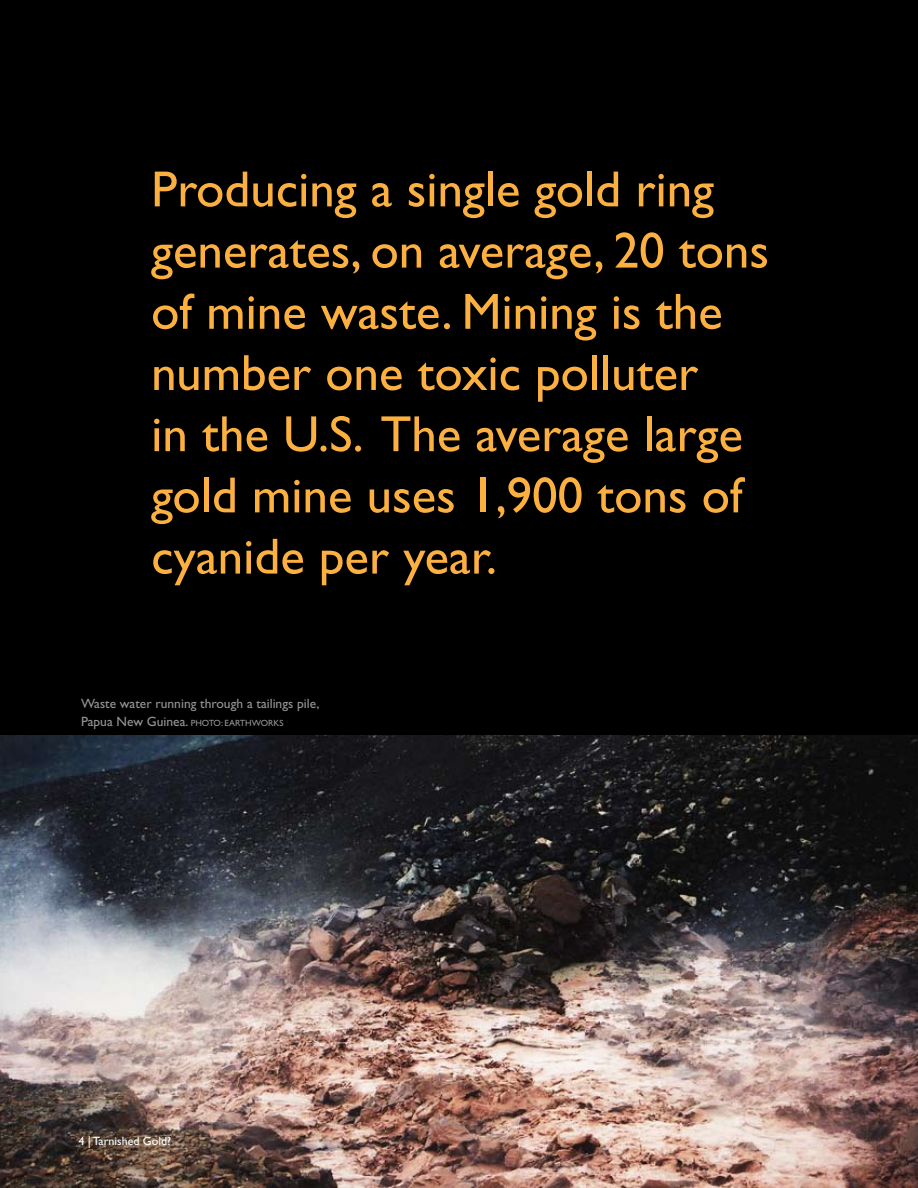
<style>
.page{position:relative;width:918px;height:1188px;background:#000}
.page>*{position:absolute;margin:0;border:0;box-sizing:border-box;transform-origin:0 0}
.t1{font:51px/61.2px "Gill Sans";color:#fbb040}
.t2{font:13.5px "Gill Sans";color:#939598}
.t3{font:12px "Gill Sans";color:#fff}
.t4{font:9px "Gill Sans";color:#939598}
.s1{font-size:13.5px}
</style>
<div class="page">
<img style="left:0;top:735px;width:918px;height:453px">
<p class="t1" style="left:151px;top:159px;width:619px">Producing a single gold ring generates, on average, 20 tons of mine waste. Mining is the number one toxic polluter<br>in the U.S. The average large gold mine uses 1,900 tons of cyanide per year.</p>
<p class="t2" style="left:81px;top:696px;width:240px">Waste water running through a tailings pile,</p>
<p class="t4" style="left:81px;top:717px;width:204px"><span class="s1">Papua New Guinea.</span> PHOTO: EARTHWORKS</p>
<p class="t3" style="left:79px;top:1134px;width:94px">4 | Tarnished Gold?</p>
</div>
